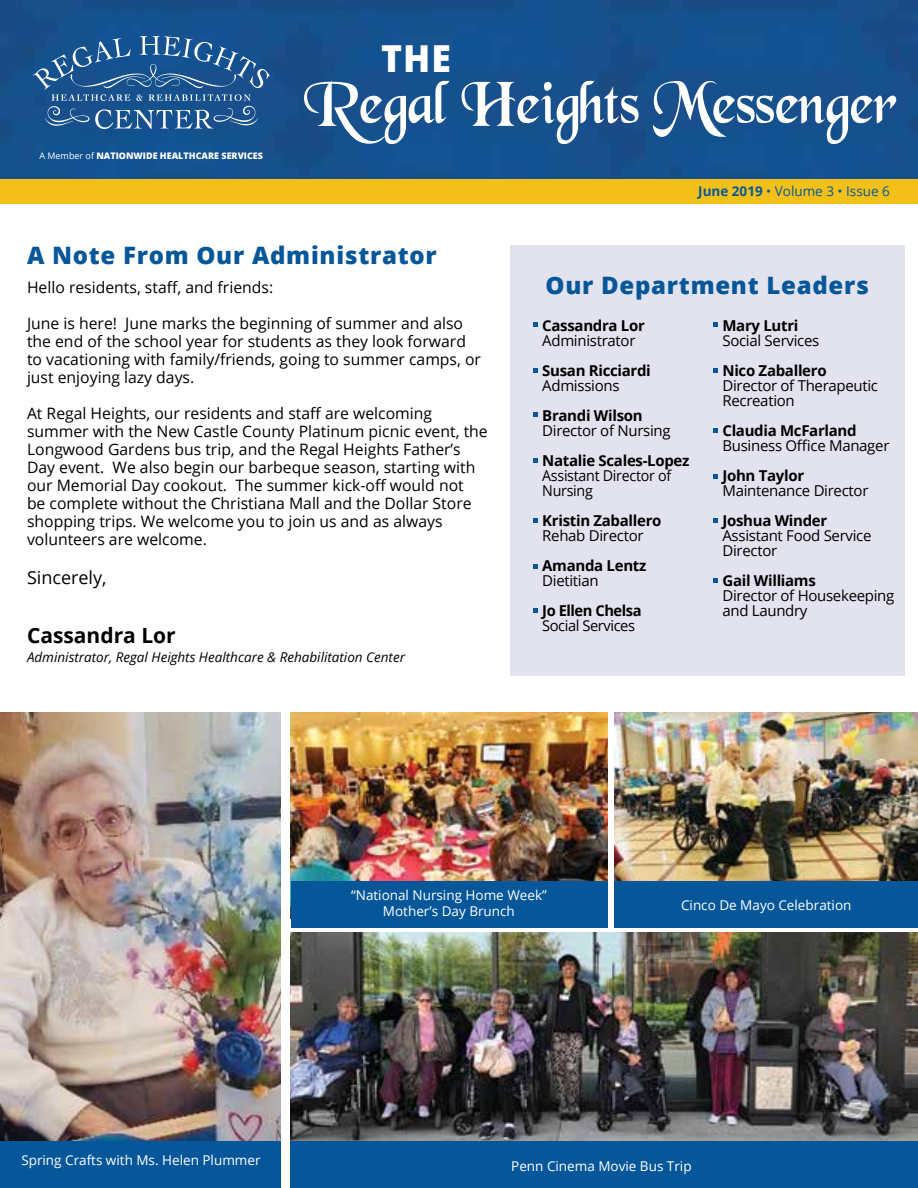
<style>
.page{position:relative;width:918px;height:1188px;background:#fff}
.page>*{position:absolute;margin:0;border:0;box-sizing:border-box;transform-origin:0 0}
.t1{font:63px "Black Chancery";letter-spacing:-.01em;color:#fff;scale:.96 1}
.t2{font:800 37.2px "Open Sans";color:#fff;scale:.96 1}
.t3{font:800 24px "Open Sans";letter-spacing:.03em;color:#06579a}
.t4{font:700 21px "Open Sans";color:#000}
.t5{font:18px "Open Sans";color:#000}
.t6{font:15.75px/18px "Open Sans";color:#000}
.t7{font:15px/15px "Open Sans";letter-spacing:-.02em;color:#000}
.t8{font:700 15px "Open Sans";letter-spacing:-.02em;color:#000}
.t9{font:15px/15px "Open Sans";letter-spacing:-.02em;color:#000;scale:.95 1}
.t10{font:13.5px/16.2px "Open Sans";color:#fff;text-align:center}
.t11{font:italic 13.5px "Open Sans";color:#000}
.t12{font:13.5px "Open Sans";color:#06579a}
.t13{font:800 9px "Open Sans";color:#fff}
.s1{font-weight:400}
.s2{font-weight:700}
</style>
<div class="page">
<div style="left:510px;top:245px;width:394px;height:431px;background:#e2e3ef"></div>
<div style="left:0;top:144px;width:918px;height:60px;background:#f2c019"></div>
<div style="left:0;top:0;width:918px;height:178px;background:#15518d"></div>
<svg style="left:33px;top:36px;width:237px;height:93px;background:#31659b"></svg>
<img style="left:0;top:713px;width:281px;height:428px">
<img style="left:615px;top:713px;width:303px;height:169px">
<img style="left:290px;top:933px;width:628px;height:255px">
<img style="left:291px;top:713px;width:317px;height:169px">
<svg style="left:533px;top:322px;width:4px;height:5px"></svg>
<svg style="left:713px;top:322px;width:4px;height:5px"></svg>
<svg style="left:713px;top:369px;width:4px;height:4px"></svg>
<svg style="left:713px;top:429px;width:4px;height:4px"></svg>
<svg style="left:713px;top:474px;width:4px;height:4px"></svg>
<svg style="left:713px;top:519px;width:4px;height:4px"></svg>
<svg style="left:713px;top:578px;width:4px;height:5px"></svg>
<svg style="left:533px;top:368px;width:4px;height:5px"></svg>
<svg style="left:533px;top:413px;width:4px;height:4px"></svg>
<svg style="left:533px;top:459px;width:4px;height:4px"></svg>
<svg style="left:533px;top:518px;width:4px;height:4px"></svg>
<svg style="left:533px;top:565px;width:4px;height:4px"></svg>
<svg style="left:533px;top:609px;width:4px;height:4px"></svg>
<div style="left:0;top:1141px;width:281px;height:47px;background:#06579a"></div>
<div style="left:615px;top:882px;width:303px;height:46px;background:#06579a"></div>
<div style="left:291px;top:882px;width:317px;height:46px;background:#06579a"></div>
<div style="left:291px;top:1142px;width:627px;height:46px;background:#06579a"></div>
<p class="t13" style="left:39px;top:149px;width:225px"><span class="s1">A Member of</span> NATIONWIDE HEALTHCARE SERVICES</p>
<h2 class="t2" style="left:381px;top:30px;width:74px">THE</h2>
<h1 class="t1" style="left:304px;top:70px;width:620px">Regal Heights Messenger</h1>
<p class="t12" style="left:698px;top:182px;width:193px"><span class="s2">June 2019</span> • Volume 3 • Issue 6</p>
<h3 class="t3" style="left:27px;top:237px;width:411px">A Note From Our Administrator</h3>
<p class="t6" style="left:27px;top:278px;width:248px">Hello residents, staff, and friends:</p>
<p class="t6" style="left:27px;top:314px;width:456px">June is here! June marks the beginning of summer and also the end of the school year for students as they look forward to vacationing with family/friends, going to summer camps, or just enjoying lazy days.</p>
<p class="t6" style="left:27px;top:404px;width:462px">At Regal Heights, our residents and staff are welcoming summer with the New Castle County Platinum picnic event, the Longwood Gardens bus trip, and the Regal Heights Father’s Day event. We also begin our barbeque season, starting with our Memorial Day cookout. The summer kick-off would not<br>be complete without the Christiana Mall and the Dollar Store shopping trips. We welcome you to join us and as always volunteers are welcome.</p>
<p class="t5" style="left:27px;top:565px;width:81px">Sincerely,</p>
<h3 class="t4" style="left:27px;top:620px;width:150px">Cassandra Lor</h3>
<p class="t11" style="left:27px;top:648px;width:380px">Administrator, Regal Heights Healthcare &amp; Rehabilitation Center</p>
<h3 class="t3" style="left:546px;top:267px;width:325px">Our Department Leaders</h3>
<p class="t8" style="left:542px;top:315px;width:104px">Cassandra Lor</p>
<p class="t7" style="left:542px;top:332px;width:95px">Administrator</p>
<p class="t8" style="left:542px;top:360px;width:110px">Susan Ricciardi</p>
<p class="t7" style="left:542px;top:377px;width:79px">Admissions</p>
<p class="t8" style="left:542px;top:405px;width:102px">Brandi Wilson</p>
<p class="t7" style="left:542px;top:422px;width:130px">Director of Nursing</p>
<p class="t8" style="left:542px;top:450px;width:149px">Natalie Scales-Lopez</p>
<p class="t9" style="left:542px;top:467px;width:137px">Assistant Director of<br>Nursing</p>
<p class="t8" style="left:542px;top:510px;width:121px">Kristin Zaballero</p>
<p class="t7" style="left:542px;top:527px;width:103px">Rehab Director</p>
<p class="t8" style="left:542px;top:555px;width:106px">Amanda Lentz</p>
<p class="t7" style="left:542px;top:572px;width:58px">Dietitian</p>
<p class="t8" style="left:542px;top:600px;width:101px">Jo Ellen Chelsa</p>
<p class="t7" style="left:542px;top:617px;width:94px">Social Services</p>
<p class="t8" style="left:722px;top:315px;width:77px">Mary Lutri</p>
<p class="t7" style="left:722px;top:332px;width:98px">Social Services</p>
<p class="t8" style="left:722px;top:360px;width:106px">Nico Zaballero</p>
<p class="t7" style="left:722px;top:377px;width:157px">Director of Therapeutic<br>Recreation</p>
<p class="t8" style="left:722px;top:420px;width:136px">Claudia McFarland</p>
<p class="t7" style="left:722px;top:437px;width:169px">Business Office Manager</p>
<p class="t8" style="left:722px;top:465px;width:83px">John Taylor</p>
<p class="t7" style="left:722px;top:482px;width:147px">Maintenance Director</p>
<p class="t8" style="left:722px;top:510px;width:106px">Joshua Winder</p>
<p class="t7" style="left:722px;top:527px;width:151px">Assistant Food Service<br>Director</p>
<p class="t8" style="left:722px;top:570px;width:95px">Gail Williams</p>
<p class="t7" style="left:722px;top:587px;width:173px">Director of Housekeeping and Laundry</p>
<p class="t10" style="left:351px;top:886px;width:197px">“National Nursing Home Week”<br>Mother’s Day Brunch</p>
<p class="t10" style="left:681px;top:897px;width:172px">Cinco De Mayo Celebration</p>
<p class="t10" style="left:21px;top:1151px;width:241px">Spring Crafts with Ms. Helen Plummer</p>
<p class="t10" style="left:511px;top:1157px;width:182px">Penn Cinema Movie Bus Trip</p>
</div>
